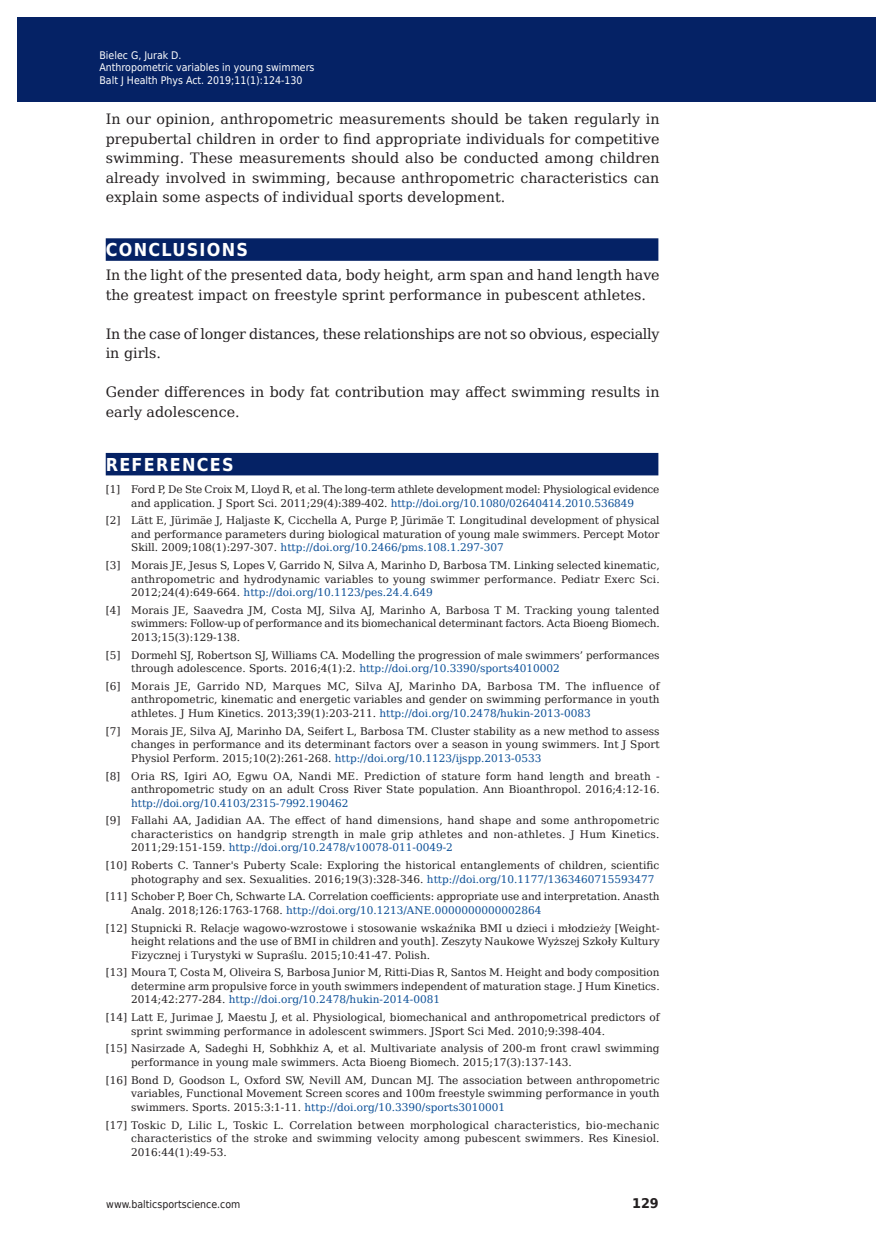
<style>
.page{position:relative;width:893px;height:1255px;background:#fff}
.page>*{position:absolute;margin:0;border:0;box-sizing:border-box;transform-origin:0 0}
.t1{font:700 17.85px "DejaVu Sans Condensed";letter-spacing:.07em;color:#fff}
.t2{font:14.25px/19.5px "DejaVu Serif";color:#231f20}
.t3{font:700 13.35px "DejaVu Sans";color:#231f20;scale:.96 1}
.t4{font:10.5px/13.5px "DejaVu Serif";color:#231f20;text-align:justify}
.t5{font:10.5px/12.6px "DejaVu Sans Condensed";color:#fff}
.t6{font:700 10.5px "DejaVu Sans";color:#fff}
.t7{font:10.5px "DejaVu Sans";color:#fff}
.t8{font:10.5px "DejaVu Serif";letter-spacing:-.01em;color:#0b4f97}
.t9{font:10.5px "DejaVu Sans Condensed";color:#231f20}
.s1{color:#0b4f97}
</style>
<div class="page">
<div style="left:106px;top:238px;width:552px;height:23px;background:#052265"></div>
<div style="left:106px;top:453px;width:552px;height:22px;background:#052265"></div>
<div style="left:17px;top:17px;width:855px;height:85px;background:#052265"></div>
<p class="t5" style="left:99px;top:48px;width:217px">Bielec G, Jurak D.<br>Anthropometric variables in young swimmers<br>Balt J Health Phys Act. 2019;11(1):124-130</p>
<p class="t6" style="left:108px;top:55px;width:358px">Baltic Journal of Health and Physical Activity 2014; 1(1): 1-4</p>
<p class="t7" style="left:108px;top:68px;width:320px">Journal of Gdansk University of Physical Education and Sport</p>
<p class="t2" style="left:106px;top:109px;width:555px;text-align:justify">In our opinion, anthropometric measurements should be taken regularly in prepubertal children in order to find appropriate individuals for competitive swimming. These measurements should also be conducted among children already involved in swimming, because anthropometric characteristics can explain some aspects of individual sports development.</p>
<h1 class="t1" style="left:106px;top:235px;width:144px">CONCLUSIONS</h1>
<h2 class="t2" style="left:106px;top:265px;width:555px">In the light of the presented data, body height, arm span and hand length have the greatest impact on freestyle sprint performance in pubescent athletes.</h2>
<h2 class="t2" style="left:106px;top:323px;width:555px">In the case of longer distances, these relationships are not so obvious, especially in girls.</h2>
<h2 class="t2" style="left:106px;top:382px;width:555px">Gender differences in body fat contribution may affect swimming results in early adolescence.</h2>
<h1 class="t1" style="left:106px;top:450px;width:129px">REFERENCES</h1>
<p class="t4" style="left:106px;top:482px;width:555px;text-align:center">[1] Ford P, De Ste Croix M, Lloyd R, et al. The long-term athlete development model: Physiological evidence and application. J Sport Sci. 2011;29(4):389-402. <span class="s1">http://doi.org/10.1080/02640414.2010.536849</span></p>
<p class="t4" style="left:131px;top:513px;width:530px;text-indent:-26px">[2] Lätt E, Jürimäe J, Haljaste K, Cicchella A, Purge P, Jürimäe T. Longitudinal development of physical and performance parameters during biological maturation of young male swimmers. Percept Motor Skill. 2009;108(1):297-307. <span class="s1">http://doi.org/10.2466/pms.108.1.297-307</span></p>
<p class="t4" style="left:131px;top:558px;width:530px;text-indent:-26px">[3] Morais JE, Jesus S, Lopes V, Garrido N, Silva A, Marinho D, Barbosa TM. Linking selected kinematic, anthropometric and hydrodynamic variables to young swimmer performance. Pediatr Exerc Sci.<br>2012;24(4):649-664. <span class="s1">http://doi.org/10.1123/pes.24.4.649</span></p>
<p class="t4" style="left:131px;top:603px;width:530px;text-indent:-26px">[4] Morais JE, Saavedra JM, Costa MJ, Silva AJ, Marinho A, Barbosa T M. Tracking young talented swimmers: Follow-up of performance and its biomechanical determinant factors. Acta Bioeng Biomech.<br>2013;15(3):129-138.</p>
<p class="t4" style="left:131px;top:648px;width:530px;text-indent:-26px">[5] Dormehl SJ, Robertson SJ, Williams CA. Modelling the progression of male swimmers’ performances through adolescence. Sports. 2016;4(1):2. <span class="s1">http://doi.org/10.3390/sports4010002</span></p>
<p class="t4" style="left:131px;top:679px;width:530px;text-indent:-26px">[6] Morais JE, Garrido ND, Marques MC, Silva AJ, Marinho DA, Barbosa TM. The influence of anthropometric, kinematic and energetic variables and gender on swimming performance in youth athletes. J Hum Kinetics. 2013;39(1):203-211. <span class="s1">http://doi.org/10.2478/hukin-2013-0083</span></p>
<p class="t4" style="left:131px;top:724px;width:530px;text-indent:-26px">[7] Morais JE, Silva AJ, Marinho DA, Seifert L, Barbosa TM. Cluster stability as a new method to assess changes in performance and its determinant factors over a season in young swimmers. Int J Sport Physiol Perform. 2015;10(2):261-268. <span class="s1">http://doi.org/10.1123/ijspp.2013-0533</span></p>
<p class="t4" style="left:106px;top:768px;width:556px;text-align:right">[8] Oria RS, Igiri AO, Egwu OA, Nandi ME. Prediction of stature form hand length and breath - anthropometric study on an adult Cross River State population. Ann Bioanthropol. 2016;4:12-16.</p>
<p class="t8" style="left:131px;top:794px;width:219px">http://doi.org/10.4103/2315-7992.190462</p>
<p class="t4" style="left:131px;top:813px;width:530px;text-indent:-26px">[9] Fallahi AA, Jadidian AA. The effect of hand dimensions, hand shape and some anthropometric characteristics on handgrip strength in male grip athletes and non-athletes. J Hum Kinetics.<br>2011;29:151-159. <span class="s1">http://doi.org/10.2478/v10078-011-0049-2</span></p>
<p class="t4" style="left:131px;top:858px;width:530px;text-indent:-26px">[10] Roberts C. Tanner's Puberty Scale: Exploring the historical entanglements of children, scientific photography and sex. Sexualities. 2016;19(3):328-346. <span class="s1">http://doi.org/10.1177/1363460715593477</span></p>
<p class="t4" style="left:131px;top:889px;width:530px;text-indent:-26px">[11] Schober P, Boer Ch, Schwarte LA. Correlation coefficients: appropriate use and interpretation. Anasth<br>Analg. 2018;126:1763-1768. <span class="s1">http://doi.org/10.1213/ANE.0000000000002864</span></p>
<p class="t4" style="left:131px;top:920px;width:530px;text-indent:-26px">[12] Stupnicki R. Relacje wagowo-wzrostowe i stosowanie wskaźnika BMI u dzieci i młodzieży [Weight&shy;height relations and the use of BMI in children and youth]. Zeszyty Naukowe Wyższej Szkoły Kultury Fizycznej i Turystyki w Supraślu. 2015;10:41-47. Polish.</p>
<p class="t4" style="left:131px;top:965px;width:530px;text-indent:-26px">[13] Moura T, Costa M, Oliveira S, Barbosa Junior M, Ritti-Dias R, Santos M. Height and body composition determine arm propulsive force in youth swimmers independent of maturation stage. J Hum Kinetics.<br>2014;42:277-284. <span class="s1">http://doi.org/10.2478/hukin-2014-0081</span></p>
<p class="t4" style="left:131px;top:1010px;width:530px;text-indent:-26px">[14] Latt E, Jurimae J, Maestu J, et al. Physiological, biomechanical and anthropometrical predictors of sprint swimming performance in adolescent swimmers. JSport Sci Med. 2010;9:398-404.</p>
<p class="t4" style="left:131px;top:1041px;width:530px;text-indent:-26px">[15] Nasirzade A, Sadeghi H, Sobhkhiz A, et al. Multivariate analysis of 200-m front crawl swimming performance in young male swimmers. Acta Bioeng Biomech. 2015;17(3):137-143.</p>
<p class="t4" style="left:131px;top:1072px;width:530px;text-indent:-26px">[16] Bond D, Goodson L, Oxford SW, Nevill AM, Duncan MJ. The association between anthropometric variables, Functional Movement Screen scores and 100m freestyle swimming performance in youth swimmers. Sports. 2015:3:1-11. <span class="s1">http://doi.org/10.3390/sports3010001</span></p>
<p class="t4" style="left:131px;top:1117px;width:530px;text-indent:-26px">[17] Toskic D, Lilic L, Toskic L. Correlation between morphological characteristics, bio-mechanic characteristics of the stroke and swimming velocity among pubescent swimmers. Res Kinesiol.<br>2016:44(1):49-53.</p>
<p class="t9" style="left:106px;top:1195px;width:136px">www.balticsportscience.com</p>
<p class="t3" style="left:632px;top:1192px;width:29px">129</p>
</div>
